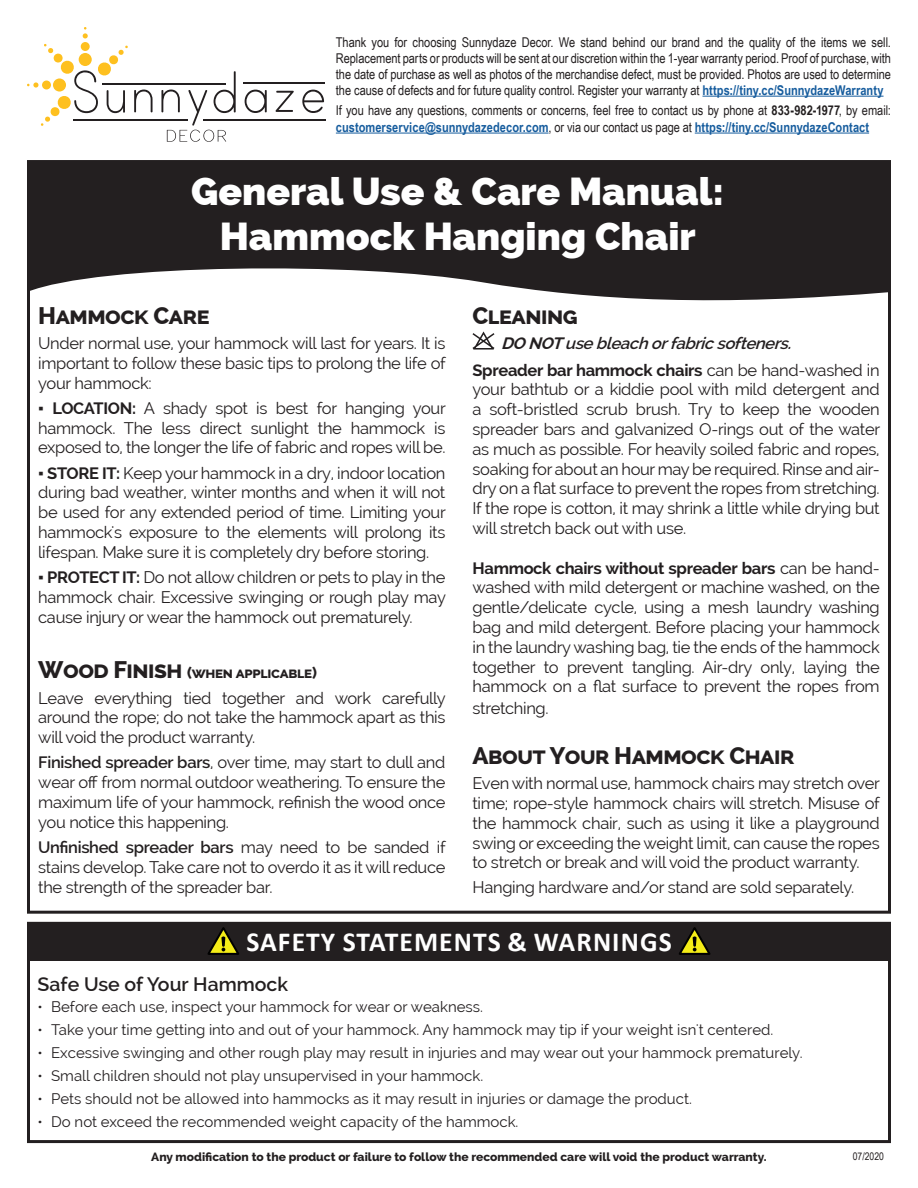
<style>
.page{position:relative;width:918px;height:1188px;background:#fff}
.page>*{position:absolute;margin:0;border:0;box-sizing:border-box;transform-origin:0 0}
.t1{font:800 39px/44.4px "Raleway";color:#fff;text-align:center}
.t2{font:700 27.6px "Calibri";letter-spacing:.04em;color:#fff}
.t3{font:800 24px "Raleway";letter-spacing:-.02em;color:#231f20}
.t4{font:600 19.5px "Raleway";color:#231f20}
.t5{font:16.5px/19.8px "Raleway";letter-spacing:-.02em;color:#231f20;text-align:justify}
.t6{font:italic 600 16.5px/26.7px "Raleway";color:#231f20}
.t7{font:15px "Raleway";color:#231f20}
.t8{font:800 15px "Raleway";letter-spacing:-.02em;color:#231f20}
.t9{font:13.5px/15.9px "Arial Narrow";letter-spacing:-.005em;color:#231f20;text-align:justify}
.t10{font:800 12px "Raleway";color:#231f20}
.t11{font:10.5px "Arial Narrow";color:#231f20}
.s1{font-weight:700;color:#175d9e}
.s2{font-weight:700}
.s3{font-family:"Calibri";font-weight:700}
.s4{font-size:24px}
.s5{font-weight:600}
.s6{font-weight:700;font-style:normal}
.s7{font-weight:400;font-style:normal}
</style>
<div class="page">
<svg style="left:473px;top:331px;width:21px;height:19px"></svg>
<svg style="left:27px;top:160px;width:864px;height:146px;background:#434041"></svg>
<div style="left:27px;top:922px;width:864px;height:221px;border:3px solid #231f20"></div>
<div style="left:27px;top:922px;width:864px;height:38px;background:#231f20"></div>
<svg style="left:207px;top:927px;width:32px;height:28px"></svg>
<svg style="left:679px;top:927px;width:32px;height:28px"></svg>
<svg style="left:134px;top:90px;width:19px;height:22px"></svg>
<svg style="left:245px;top:90px;width:22px;height:23px"></svg>
<svg style="left:276px;top:91px;width:18px;height:21px"></svg>
<svg style="left:302px;top:90px;width:22px;height:23px"></svg>
<svg style="left:81px;top:42px;width:9px;height:9px"></svg>
<svg style="left:83px;top:27px;width:5px;height:11px"></svg>
<svg style="left:27px;top:44px;width:101px;height:82px"></svg>
<hr style="left:244px;top:83px;width:81px;height:1px;background:#231f20">
<hr style="left:102px;top:83px;width:124px;height:1px;background:#231f20">
<hr style="left:73px;top:119px;width:115px;height:1px;background:#231f20">
<hr style="left:203px;top:119px;width:122px;height:1px;background:#231f20">
<svg style="left:161px;top:71px;width:75px;height:71px"></svg>
<hr style="left:702px;top:96px;width:182px;height:1px;background:#175d9e">
<hr style="left:336px;top:133px;width:213px;height:1px;background:#175d9e">
<hr style="left:695px;top:133px;width:174px;height:1px;background:#175d9e">
<p class="t9" style="left:336px;top:34px;width:557px">Thank you for choosing Sunnydaze Decor. We stand behind our brand and the quality of the items we sell.<br>Replacement parts or products will be sent at our discretion within the 1-year warranty period. Proof of purchase, with the date of purchase as well as photos of the merchandise defect, must be provided. Photos are used to determine the cause of defects and for future quality control. Register your warranty at <span class="s1">https://tiny.cc/SunnydazeWarranty</span></p>
<p class="t9" style="left:336px;top:102px;width:557px">If you have any questions, comments or concerns, feel free to contact us by phone at <span class="s2">833-982-1977</span>, by email: <span class="s1">customerservice@sunnydazedecor.com</span>, or via our contact us page at <span class="s1">https://tiny.cc/SunnydazeContact</span></p>
<h1 class="t1" style="left:191px;top:170px;width:534px">General Use &amp; Care Manual:<br>Hammock Hanging Chair</h1>
<h3 class="t3" style="left:38px;top:302px;width:173px">Hammock Care</h3>
<p class="t5" style="left:38px;top:333px;width:409px">Under normal use, your hammock will last for years. It is important to follow these basic tips to prolong the life of your hammock:</p>
<p class="t5" style="left:38px;top:398px;width:409px"><span class="s3">▪</span> <span class="s2">LOCATION:</span> A shady spot is best for hanging your hammock. The less direct sunlight the hammock is exposed to, the longer the life of fabric and ropes will be.</p>
<p class="t5" style="left:38px;top:463px;width:409px"><span class="s3">▪</span> <span class="s2">STORE IT:</span> Keep your hammock in a dry, indoor location during bad weather, winter months and when it will not be used for any extended period of time. Limiting your hammock's exposure to the elements will prolong its lifespan. Make sure it is completely dry before storing.</p>
<p class="t5" style="left:38px;top:567px;width:409px"><span class="s3">▪</span> <span class="s2">PROTECT IT:</span> Do not allow children or pets to play in the hammock chair. Excessive swinging or rough play may cause injury or wear the hammock out prematurely.</p>
<p class="t8" style="left:38px;top:665px;width:280px"><span class="s4">Wood Finish</span> (when applicable)</p>
<p class="t5" style="left:38px;top:688px;width:409px">Leave everything tied together and work carefully around the rope; do not take the hammock apart as this will void the product warranty.</p>
<p class="t5" style="left:38px;top:753px;width:409px"><span class="s5">Finished spreader bars</span>, over time, may start to dull and wear off from normal outdoor weathering. To ensure the maximum life of your hammock, refinish the wood once you notice this happening.</p>
<p class="t5" style="left:38px;top:837px;width:409px"><span class="s5">Unfinished spreader bars</span> may need to be sanded if stains develop. Take care not to overdo it as it will reduce the strength of the spreader bar.</p>
<h3 class="t3" style="left:472px;top:302px;width:107px">Cleaning</h3>
<p class="t6" style="left:473px;top:330px;width:409px;text-indent:29px"><span class="s2">DO NOT</span>usebleachorfabricsofteners.<br><span class="s6">Spreader bar hammock chairs</span> <span class="s7">can be hand-washed in</span></p>
<p class="t5" style="left:473px;top:380px;width:409px">your bathtub or a kiddie pool with mild detergent and a soft-bristled scrub brush. Try to keep the wooden spreader bars and galvanized O-rings out of the water as much as possible. For heavily soiled fabric and ropes, soaking for about an hour may be required. Rinse and air&shy;dry on a flat surface to prevent the ropes from stretching.<br>If the rope is cotton, it may shrink a little while drying but will stretch back out with use.</p>
<p class="t5" style="left:473px;top:558px;width:409px"><span class="s2">Hammock chairs without spreader bars</span> can be hand&shy;washed with mild detergent or machine washed, on the gentle/delicate cycle, using a mesh laundry washing bag and mild detergent. Before placing your hammock in the laundry washing bag, tie the ends of the hammock together to prevent tangling. Air-dry only, laying the hammock on a flat surface to prevent the ropes from</p>
<p class="t5" style="left:473px;top:698px;width:78px">stretching.</p>
<h3 class="t3" style="left:472px;top:742px;width:324px">About Your Hammock Chair</h3>
<p class="t5" style="left:472px;top:773px;width:409px">Even with normal use, hammock chairs may stretch over time; rope-style hammock chairs will stretch. Misuse of the hammock chair, such as using it like a playground swing or exceeding the weight limit, can cause the ropes to stretch or break and will void the product warranty.</p>
<p class="t5" style="left:472px;top:878px;width:383px">Hanging hardware and/or stand are sold separately.</p>
<h2 class="t2" style="left:246px;top:922px;width:427px">SAFETY STATEMENTS &amp; WARNINGS</h2>
<p class="t4" style="left:38px;top:973px;width:252px">Safe Use of Your Hammock</p>
<p class="t7" style="left:38px;top:998px;width:447px">• Before each use, inspect your hammock for wear or weakness.</p>
<p class="t7" style="left:38px;top:1021px;width:737px">• Take your time getting into and out of your hammock. Any hammock may tip if your weight isn't centered.</p>
<p class="t7" style="left:38px;top:1044px;width:766px">• Excessive swinging and other rough play may result in injuries and may wear out your hammock prematurely.</p>
<p class="t7" style="left:38px;top:1067px;width:447px">• Small children should not play unsupervised in your hammock.</p>
<p class="t7" style="left:38px;top:1090px;width:656px">• Pets should not be allowed into hammocks as it may result in injuries or damage the product.</p>
<p class="t7" style="left:38px;top:1113px;width:482px">• Do not exceed the recommended weight capacity of the hammock.</p>
<p class="t10" style="left:151px;top:1150px;width:617px">Any modification to the product or failure to follow the recommended care will void the product warranty.</p>
<p class="t11" style="left:853px;top:1149px;width:33px">07/2020</p>
</div>
